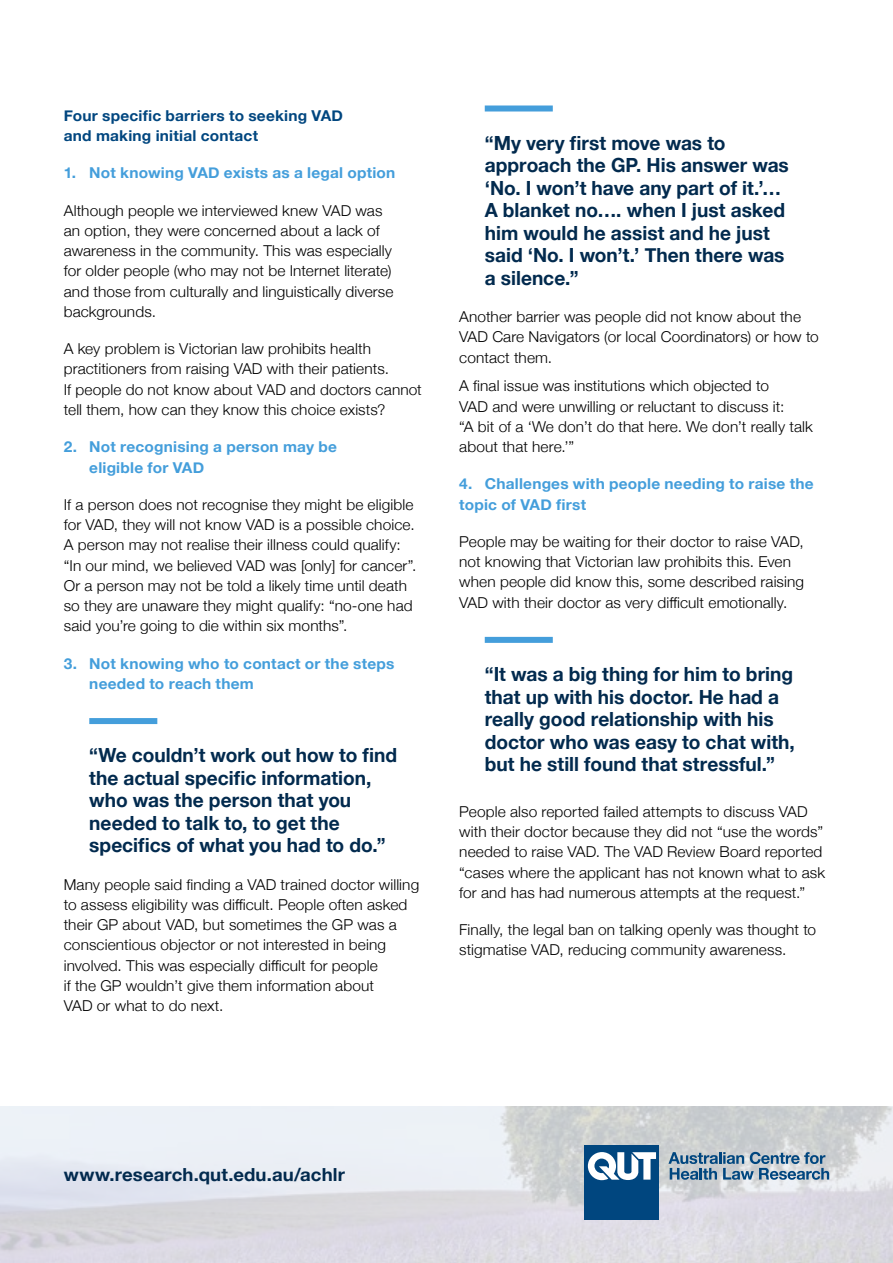
<style>
.page{position:relative;width:893px;height:1263px;background:#fff}
.page>*{position:absolute;margin:0;border:0;box-sizing:border-box;transform-origin:0 0}
.quote_style{font:700 19.5px/22.5px "Helvetica Neue";color:#022a4e}
.BODY_COPY{font:700 18px "Helvetica Neue";letter-spacing:.01em;color:#022a4e}
.BODY_COPY-2{font:300 15px/20.2px "Helvetica Neue";letter-spacing:.005em;color:#000}
.BODY_COPY-3{font:700 15px/20.2px "Helvetica Neue";letter-spacing:.015em;color:#449edb}
.BODY_COPY-4{font:700 15px/20.2px "Helvetica Neue";letter-spacing:.015em;color:#00467f}
</style>
<div class="page">
<img style="left:0;top:1106px;width:893px;height:157px">
<svg style="left:668px;top:1152px;width:161px;height:28px;background:#88a2b6"></svg>
<div style="left:585px;top:1145px;width:74px;height:74px;background:#00467f"></div>
<svg style="left:588px;top:1152px;width:68px;height:28px"></svg>
<div style="left:89px;top:718px;width:68px;height:6px;background:#449edb"></div>
<div style="left:485px;top:105px;width:68px;height:6px;background:#449edb"></div>
<div style="left:485px;top:637px;width:68px;height:6px;background:#449edb"></div>
<p class="BODY_COPY-4" style="left:64px;top:106px;width:281px">Four specific barriers to seeking VAD and making initial contact</p>
<p class="BODY_COPY-3" style="left:64px;top:163px;width:333px">1. Not knowing VAD exists as a legal option</p>
<p class="BODY_COPY-2" style="left:64px;top:199px;width:331px">Although people we interviewed knew VAD was an option, they were concerned about a lack of awareness in the community. This was especially for older people (who may not be Internet literate) and those from culturally and linguistically diverse backgrounds.</p>
<p class="BODY_COPY-2" style="left:64px;top:338px;width:360px">A key problem is Victorian law prohibits health practitioners from raising VAD with their patients.<br>If people do not know about VAD and doctors cannot tell them, how can they know this choice exists?</p>
<p class="BODY_COPY-3" style="left:89px;top:437px;width:249px;text-indent:-26px">2. Not recognising a person may be eligible for VAD</p>
<p class="BODY_COPY-2" style="left:64px;top:493px;width:354px">If a person does not recognise they might be eligible for VAD, they will not know VAD is a possible choice.<br>A person may not realise their illness could qualify: “In our mind, we believed VAD was [only] for cancer”.<br>Or a person may not be told a likely time until death so they are unaware they might qualify: “no-one had said you’re going to die within six months”.</p>
<p class="BODY_COPY-3" style="left:89px;top:653px;width:307px;text-indent:-26px">3. Not knowing who to contact or the steps needed to reach them</p>
<p class="quote_style" style="left:89px;top:745px;width:309px">“We couldn’t work out how to find the actual specific information, who was the person that you needed to talk to, to get the specifics of what you had to do.”</p>
<p class="BODY_COPY-2" style="left:64px;top:873px;width:357px">Many people said finding a VAD trained doctor willing to assess eligibility was difficult. People often asked their GP about VAD, but sometimes the GP was a conscientious objector or not interested in being involved. This was especially difficult for people<br>if the GP wouldn’t give them information about<br>VAD or what to do next.</p>
<p class="quote_style" style="left:485px;top:132px;width:306px">“My very first move was to approach the GP. His answer was ‘No. I won’t have any part of it.’…<br>A blanket no…. when I just asked him would he assist and he just said ‘No. I won’t.’ Then there was a silence.”</p>
<p class="BODY_COPY-2" style="left:459px;top:305px;width:361px">Another barrier was people did not know about the<br>VAD Care Navigators (or local Coordinators) or how to contact them.</p>
<p class="BODY_COPY-2" style="left:459px;top:375px;width:355px">A final issue was institutions which objected to<br>VAD and were unwilling or reluctant to discuss it:<br>“A bit of a ‘We don’t do that here. We don’t really talk about that here.’”</p>
<p class="BODY_COPY-3" style="left:459px;top:474px;width:356px">4. Challenges with people needing to raise the topic of VAD first</p>
<p class="BODY_COPY-2" style="left:459px;top:530px;width:346px">People may be waiting for their doctor to raise VAD, not knowing that Victorian law prohibits this. Even when people did know this, some described raising VAD with their doctor as very difficult emotionally.</p>
<p class="quote_style" style="left:485px;top:663px;width:312px">“It was a big thing for him to bring that up with his doctor. He had a really good relationship with his doctor who was easy to chat with, but he still found that stressful.”</p>
<p class="BODY_COPY-2" style="left:459px;top:800px;width:367px">People also reported failed attempts to discuss VAD with their doctor because they did not “use the words” needed to raise VAD. The VAD Review Board reported “cases where the applicant has not known what to ask for and has had numerous attempts at the request.”</p>
<p class="BODY_COPY-2" style="left:459px;top:919px;width:358px">Finally, the legal ban on talking openly was thought to stigmatise VAD, reducing community awareness.</p>
<p class="BODY_COPY" style="left:64px;top:1160px;width:283px">www.research.qut.edu.au/achlr</p>
</div>
